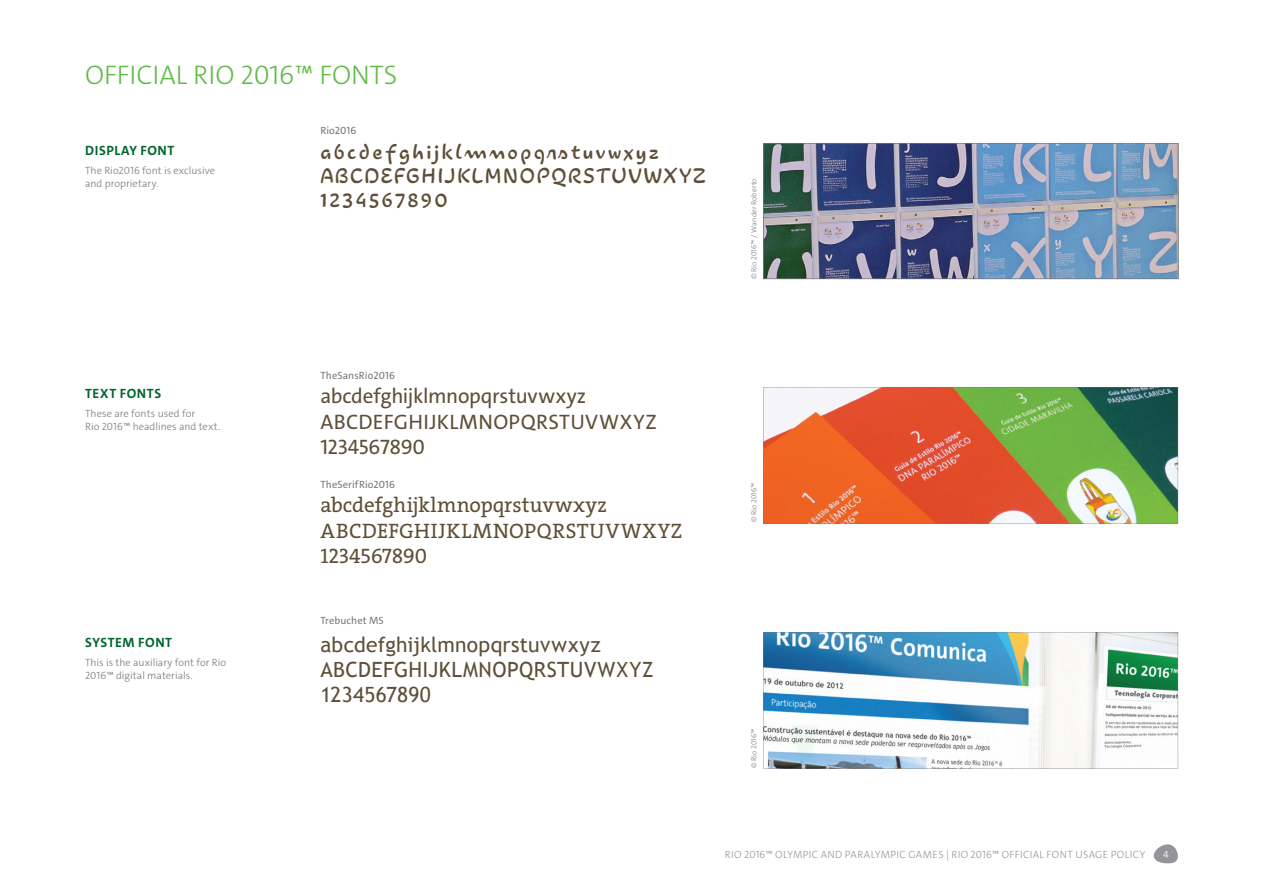
<style>
.page{position:relative;width:1263px;height:893px;background:#fff}
.page>*{position:absolute;margin:0;border:0;box-sizing:border-box;transform-origin:0 0}
.t1{font:300 27px "The Sans Rio 2016";color:#60bb46}
.t2{font:21px/25.5px "The Sans Rio 2016";color:#5f4f38}
.t3{font:21px/25.2px "Trebuchet MS";letter-spacing:.015em;color:#5f4f38}
.t4{font:21px/25.5px "The Serif Rio 2016";letter-spacing:.01em;color:#5f4f38}
.t5{font:21px/24px "Rio 2016";letter-spacing:.065em;color:#5f4f38}
.t6{font:700 13.5px "The Sans Rio 2016";letter-spacing:.04em;color:#00652e}
.t7{font:300 10.5px/13.5px "The Sans Rio 2016";letter-spacing:.005em;color:#76787b}
.t8{font:300 10.5px "The Sans Rio 2016";letter-spacing:.035em;color:#939598}
.t9{font:10.5px "The Sans Rio 2016";letter-spacing:.01em;color:#76787b}
.t10{font:300 10.5px "The Sans Rio 2016";color:#fff}
.t11{font:300 7.5px "The Sans Rio 2016";letter-spacing:.01em;color:#76787b}
</style>
<div class="page">
<svg style="left:1153px;top:844px;width:25px;height:20px"></svg>
<svg style="left:763px;top:388px;width:415px;height:136px;background:#b6804d"></svg>
<svg style="left:763px;top:632px;width:415px;height:136px"></svg>
<img style="left:763px;top:143px;width:415px;height:136px">
<h1 class="t1" style="left:85px;top:57px;width:314px">OFFICIAL RIO 2016™ FONTS</h1>
<p class="t6" style="left:85px;top:141px;width:91px">DISPLAY FONT</p>
<p class="t7" style="left:85px;top:163px;width:132px">The Rio2016 font is exclusive and proprietary.</p>
<p class="t9" style="left:320px;top:124px;width:38px">Rio2016</p>
<h2 class="t5" style="left:320px;top:140px;width:386px">a b c d e f g h i j k l m n o p q r s t u v w x y z<br>ABCDEFGHIJKLMNOPQRSTUVWXYZ<br>1234567890</h2>
<p class="t11" style="left:749px;top:279px;width:102px;rotate:-90deg">© Rio 2016™ / Wander Roberto</p>
<p class="t6" style="left:85px;top:384px;width:77px">TEXT FONTS</p>
<p class="t7" style="left:85px;top:406px;width:137px">These are fonts used for<br>Rio 2016™ headlines and text.</p>
<p class="t6" style="left:85px;top:633px;width:88px">SYSTEM FONT</p>
<p class="t7" style="left:85px;top:655px;width:143px">This is the auxiliary font for Rio<br>2016™ digital materials.</p>
<p class="t9" style="left:320px;top:369px;width:76px">TheSansRio2016</p>
<h2 class="t2" style="left:320px;top:384px;width:338px">abcdefghijklmnopqrstuvwxyz<br>ABCDEFGHIJKLMNOPQRSTUVWXYZ<br>1234567890</h2>
<p class="t9" style="left:320px;top:478px;width:76px">TheSerifRio2016</p>
<h2 class="t4" style="left:320px;top:493px;width:363px">abcdefghijklmnopqrstuvwxyz<br>ABCDEFGHIJKLMNOPQRSTUVWXYZ<br>1234567890</h2>
<p class="t9" style="left:320px;top:613px;width:65px">Trebuchet MS</p>
<h2 class="t3" style="left:320px;top:632px;width:335px">abcdefghijklmnopqrstuvwxyz<br>ABCDEFGHIJKLMNOPQRSTUVWXYZ<br>1234567890</h2>
<p class="t11" style="left:749px;top:522px;width:41px;rotate:-90deg">© Rio 2016™</p>
<p class="t11" style="left:749px;top:768px;width:41px;rotate:-90deg">© Rio 2016™</p>
<p class="t8" style="left:725px;top:848px;width:422px">RIO 2016™ OLYMPIC AND PARALYMPIC GAMES | RIO 2016™ OFFICIAL FONT USAGE POLICY</p>
<p class="t10" style="left:1163px;top:848px;width:7px">4</p>
</div>
